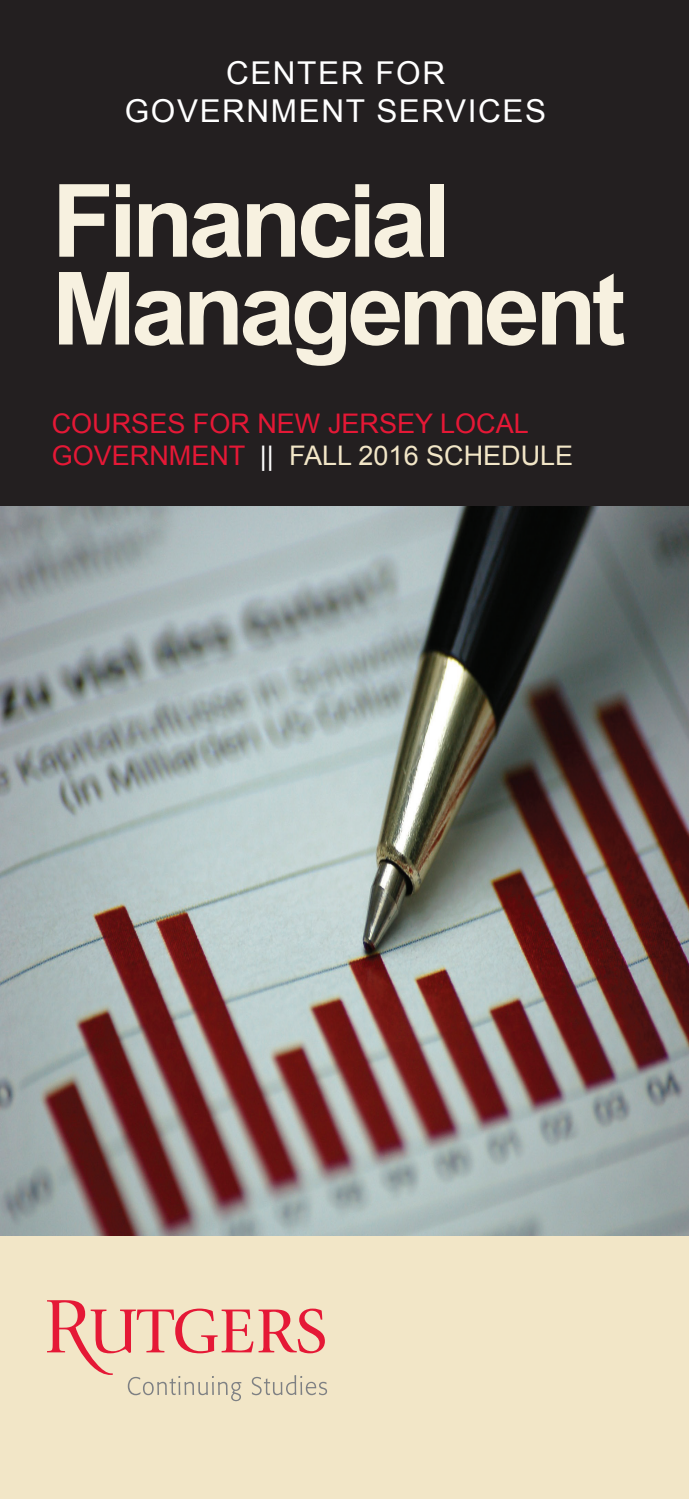
<style>
.page{position:relative;width:689px;height:1499px;background:#fff}
.page>*{position:absolute;margin:0;border:0;box-sizing:border-box;transform-origin:0 0}
.t1{font:700 101.25px/87.8px "Arial";letter-spacing:-.05em;color:#f7f1e0}
.t2{font:31.5px/37.8px "Arial";letter-spacing:.05em;color:#fff;text-align:center}
.t3{font:27px/32.4px "Arial";color:#e51836}
.s1{color:#fff}
.s2{color:#f2e6c7}
</style>
<div class="page">
<div style="left:0;top:0;width:688px;height:506px;background:#231f20"></div>
<div style="left:0;top:1236px;width:688px;height:262px;background:#f2e6c7"></div>
<svg style="left:47px;top:1300px;width:280px;height:101px"></svg>
<img style="left:1px;top:506px;width:687px;height:729px">
<p class="t2" style="left:125px;top:54px;width:423px">CENTER FOR<br>GOVERNMENT SERVICES</p>
<h1 class="t1" style="left:52px;top:180px;width:575px">Financial<br>Management</h1>
<p class="t3" style="left:52px;top:407px;width:523px">COURSES FOR NEW JERSEY LOCAL<br>GOVERNMENT <span class="s1">||</span> <span class="s2">FALL 2016 SCHEDULE</span></p>
</div>
